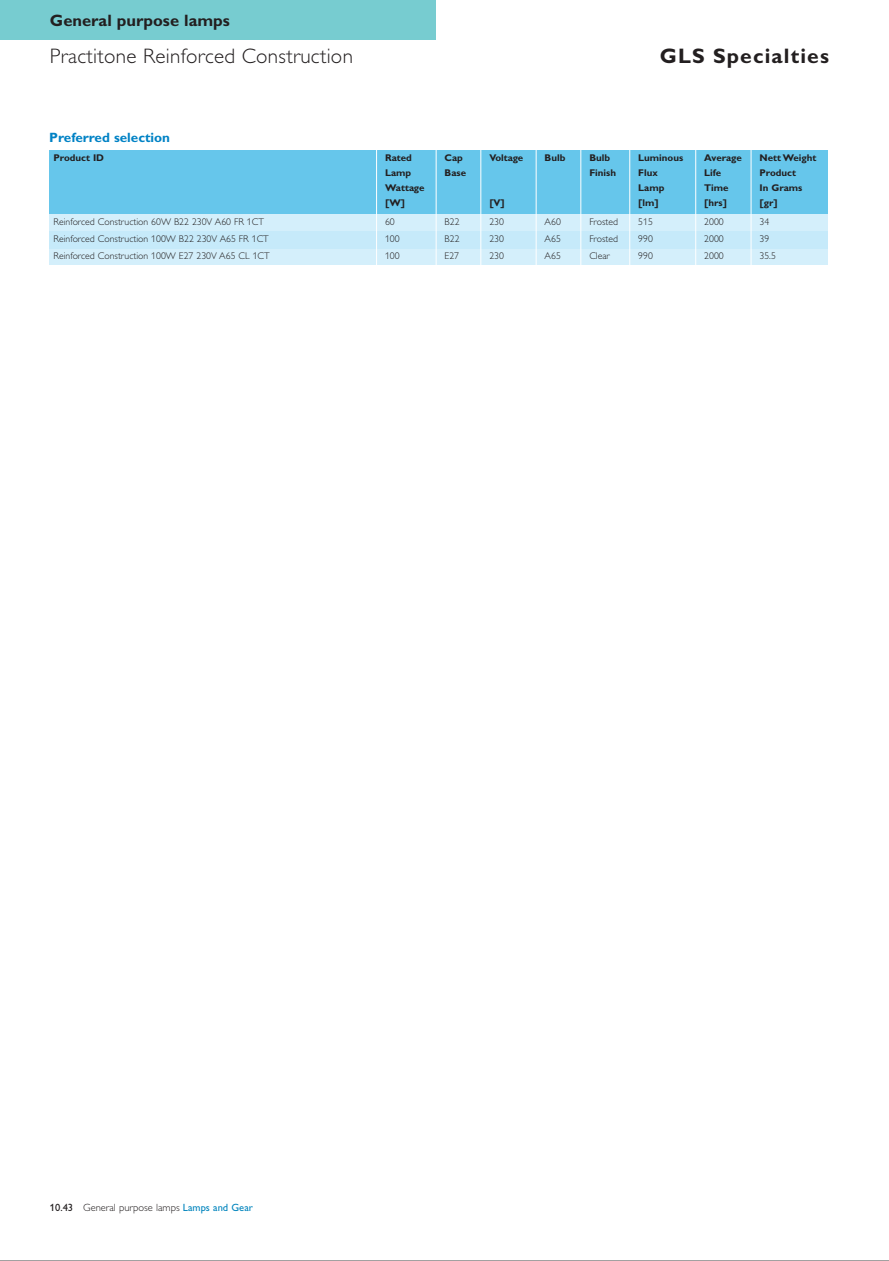
<style>
.page{position:relative;width:889px;height:1261px;background:#fff}
.page>*{position:absolute;margin:0;border:0;box-sizing:border-box;transform-origin:0 0}
.t1{font:300 21px "Gill Alt One";letter-spacing:.015em;color:#231f20}
.t2{font:700 21px "Gill Alt One";letter-spacing:.055em;color:#231f20}
.t3{font:700 16.5px "Gill Alt One";color:#231f20}
.t4{font:700 13.5px "Gill Alt One";color:#0082c5}
.t5{font:300 10.5px "Gill Alt One";color:#231f20}
.t6{font:300 9.75px "Gill Alt One";color:#231f20}
.t7{font:700 9.75px/15px "Gill Alt One";color:#231f20}
.s1{font-weight:400}
.s2{font-weight:400;color:#0084bd}
</style>
<div class="page">
<svg style="left:0;top:0;width:828px;height:265px"></svg>
<h2 class="t3" style="left:50px;top:15px;width:181px">General purpose lamps</h2>
<h1 class="t1" style="left:50px;top:48px;width:304px">Practitone Reinforced Construction</h1>
<h1 class="t2" style="left:659px;top:48px;width:171px">GLS Specialties</h1>
<h3 class="t4" style="left:49px;top:133px;width:122px">Preferred selection</h3>
<p class="t7" style="left:54px;top:151px;width:52px">Product ID</p>
<p class="t7" style="left:385px;top:151px;width:41px">Rated<br>Lamp<br>Wattage [W]</p>
<p class="t7" style="left:444px;top:151px;width:23px">Cap<br>Base</p>
<p class="t7" style="left:489px;top:151px;width:36px">Voltage</p>
<p class="t7" style="left:544px;top:151px;width:22px">Bulb</p>
<p class="t7" style="left:489px;top:196px;width:17px">[V]</p>
<p class="t6" style="left:54px;top:219px;width:212px">Reinforced Construction 60W B22 230V A60 FR 1CT</p>
<p class="t6" style="left:385px;top:219px;width:11px">60</p>
<p class="t6" style="left:444px;top:219px;width:16px">B22</p>
<p class="t6" style="left:544px;top:219px;width:18px">A60</p>
<p class="t6" style="left:489px;top:219px;width:16px">230</p>
<p class="t6" style="left:54px;top:236px;width:217px">Reinforced Construction 100W B22 230V A65 FR 1CT</p>
<p class="t6" style="left:385px;top:236px;width:16px">100</p>
<p class="t6" style="left:444px;top:236px;width:16px">B22</p>
<p class="t6" style="left:544px;top:236px;width:18px">A65</p>
<p class="t6" style="left:489px;top:236px;width:16px">230</p>
<p class="t6" style="left:54px;top:253px;width:218px">Reinforced Construction 100W E27 230V A65 CL 1CT</p>
<p class="t6" style="left:385px;top:253px;width:16px">100</p>
<p class="t6" style="left:444px;top:253px;width:16px">E27</p>
<p class="t6" style="left:544px;top:253px;width:18px">A65</p>
<p class="t6" style="left:489px;top:253px;width:16px">230</p>
<p class="t7" style="left:589px;top:151px;width:28px">Bulb<br>Finish</p>
<p class="t7" style="left:638px;top:151px;width:46px">Luminous<br>Flux<br>Lamp [lm]</p>
<p class="t7" style="left:704px;top:151px;width:39px">Average<br>Life<br>Time [hrs]</p>
<p class="t7" style="left:759px;top:151px;width:58px">Nett Weight<br>Product<br>In Grams [gr]</p>
<p class="t6" style="left:589px;top:219px;width:30px">Frosted</p>
<p class="t6" style="left:638px;top:219px;width:16px">515</p>
<p class="t6" style="left:704px;top:219px;width:21px">2000</p>
<p class="t6" style="left:759px;top:219px;width:11px">34</p>
<p class="t6" style="left:589px;top:236px;width:30px">Frosted</p>
<p class="t6" style="left:638px;top:236px;width:16px">990</p>
<p class="t6" style="left:704px;top:236px;width:21px">2000</p>
<p class="t6" style="left:759px;top:236px;width:11px">39</p>
<p class="t6" style="left:589px;top:253px;width:22px">Clear</p>
<p class="t6" style="left:638px;top:253px;width:16px">990</p>
<p class="t6" style="left:704px;top:253px;width:21px">2000</p>
<p class="t6" style="left:759px;top:253px;width:18px">35.5</p>
<p class="t5" style="left:50px;top:1204px;width:204px"><span class="s1">10.43</span> General purpose lamps <span class="s2">Lamps and Gear</span></p>
</div>
